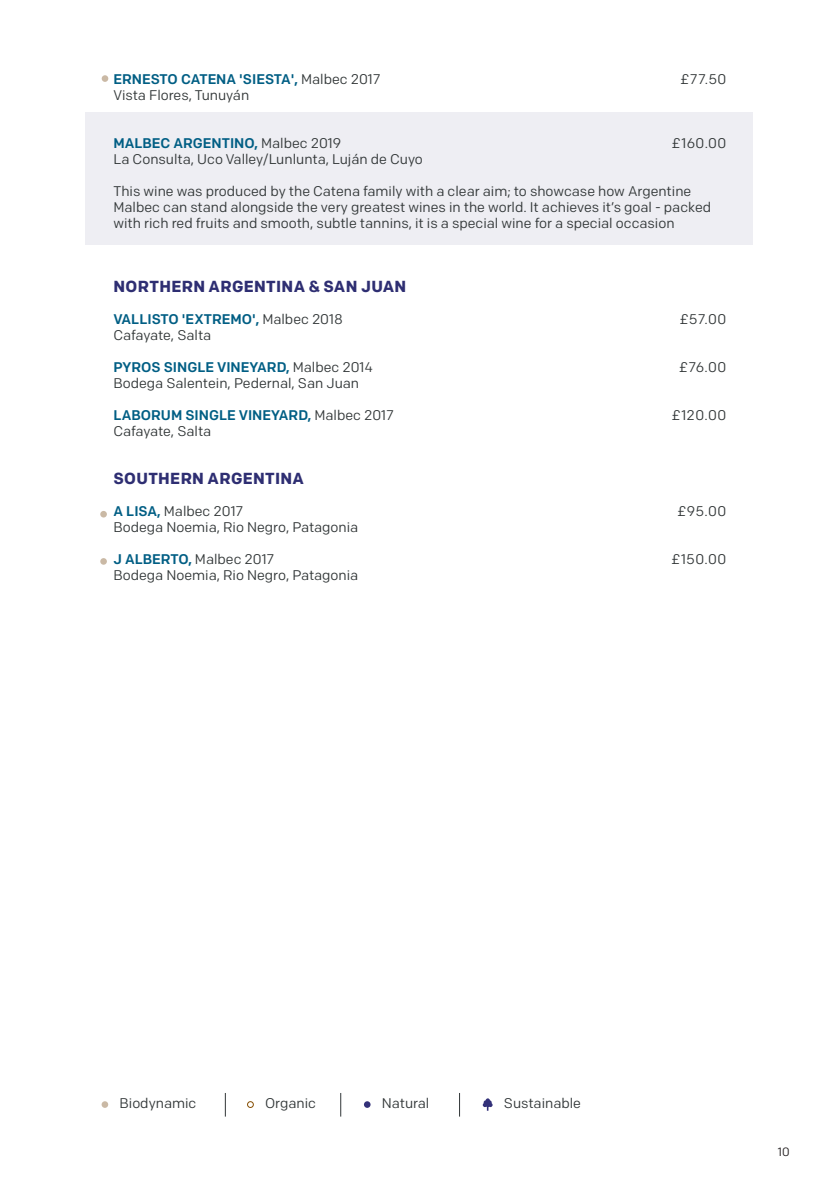
<style>
.page{position:relative;width:840px;height:1191px;background:#fff}
.page>*{position:absolute;margin:0;border:0;box-sizing:border-box;transform-origin:0 0}
.Page_title_9_5_12_sa{font:700 16px "Colfax";letter-spacing:.02em;color:#2e2e72}
.Wine_name_9_5_12_san{font:14px/16px "Colfax";color:#313637}
.Wine_name_9_5_12_san-2{font:500 14px "Colfax";color:#005e84}
.t1{font:12px "Colfax";color:#231f20}
.s1{font-weight:400;color:#313637}
.s2{font-weight:500;color:#005e84}
</style>
<div class="page">
<div style="left:85px;top:112px;width:667px;height:133px;background:#eeeef3"></div>
<div style="left:102px;top:75px;width:6px;height:7px;background:#cab9a5;border-radius:50%"></div>
<div style="left:100px;top:511px;width:7px;height:6px;background:#cab9a5;border-radius:50%"></div>
<div style="left:100px;top:558px;width:7px;height:7px;background:#cab9a5;border-radius:50%"></div>
<div style="left:101px;top:1101px;width:7px;height:6px;background:#cab9a5;border-radius:50%"></div>
<svg style="left:364px;top:1101px;width:6px;height:6px"></svg>
<svg style="left:247px;top:1101px;width:6px;height:6px"></svg>
<svg style="left:225px;top:1093px;width:1px;height:23px"></svg>
<svg style="left:340px;top:1093px;width:1px;height:23px"></svg>
<svg style="left:459px;top:1093px;width:1px;height:23px"></svg>
<svg style="left:482px;top:1098px;width:10px;height:12px"></svg>
<p class="Wine_name_9_5_12_san-2" style="left:113px;top:71px;width:268px">ERNESTO CATENA 'SIESTA', <span class="s1">Malbec 2017</span></p>
<p class="Wine_name_9_5_12_san" style="left:113px;top:87px;width:137px">Vista Flores, Tunuyán</p>
<p class="Wine_name_9_5_12_san-2" style="left:113px;top:135px;width:229px">MALBEC ARGENTINO, <span class="s1">Malbec 2019</span></p>
<p class="Wine_name_9_5_12_san" style="left:113px;top:151px;width:311px">La Consulta, Uco Valley/Lunlunta, Luján de Cuyo</p>
<p class="Wine_name_9_5_12_san" style="left:113px;top:183px;width:599px">This wine was produced by the Catena family with a clear aim; to showcase how Argentine<br>Malbec can stand alongside the very greatest wines in the world. It achieves it’s goal - packed with rich red fruits and smooth, subtle tannins, it is a special wine for a special occasion</p>
<p class="Wine_name_9_5_12_san" style="left:680px;top:71px;width:48px">£77.50</p>
<p class="Wine_name_9_5_12_san" style="left:671px;top:135px;width:56px">£160.00</p>
<p class="Page_title_9_5_12_sa" style="left:113px;top:277px;width:294px">NORTHERN ARGENTINA &amp; SAN JUAN</p>
<p class="Wine_name_9_5_12_san-2" style="left:113px;top:311px;width:231px">VALLISTO 'EXTREMO', <span class="s1">Malbec 2018</span></p>
<p class="Wine_name_9_5_12_san" style="left:113px;top:327px;width:99px">Cafayate, Salta</p>
<p class="Wine_name_9_5_12_san-2" style="left:113px;top:359px;width:261px">PYROS SINGLE VINEYARD, <span class="s1">Malbec 2014</span></p>
<p class="Wine_name_9_5_12_san" style="left:113px;top:375px;width:247px">Bodega Salentein, Pedernal, San Juan</p>
<p class="Wine_name_9_5_12_san-2" style="left:113px;top:407px;width:282px">LABORUM SINGLE VINEYARD, <span class="s1">Malbec 2017</span></p>
<p class="Wine_name_9_5_12_san" style="left:113px;top:423px;width:99px">Cafayate, Salta</p>
<p class="Page_title_9_5_12_sa" style="left:113px;top:469px;width:192px">SOUTHERN ARGENTINA</p>
<p class="Wine_name_9_5_12_san" style="left:113px;top:503px;width:131px"><span class="s2">A LISA,</span> Malbec 2017</p>
<p class="Wine_name_9_5_12_san" style="left:113px;top:519px;width:246px">Bodega Noemia, Rio Negro, Patagonia</p>
<p class="Wine_name_9_5_12_san" style="left:113px;top:551px;width:162px"><span class="s2">J ALBERTO,</span> Malbec 2017</p>
<p class="Wine_name_9_5_12_san" style="left:113px;top:567px;width:246px">Bodega Noemia, Rio Negro, Patagonia</p>
<p class="Wine_name_9_5_12_san" style="left:679px;top:311px;width:48px">£57.00</p>
<p class="Wine_name_9_5_12_san" style="left:678px;top:359px;width:49px">£76.00</p>
<p class="Wine_name_9_5_12_san" style="left:671px;top:407px;width:56px">£120.00</p>
<p class="Wine_name_9_5_12_san" style="left:676px;top:503px;width:51px">£95.00</p>
<p class="Wine_name_9_5_12_san" style="left:670px;top:551px;width:56px">£150.00</p>
<p class="Wine_name_9_5_12_san" style="left:119px;top:1095px;width:78px">Biodynamic</p>
<p class="Wine_name_9_5_12_san" style="left:265px;top:1095px;width:52px">Organic</p>
<p class="Wine_name_9_5_12_san" style="left:381px;top:1095px;width:49px">Natural</p>
<p class="Wine_name_9_5_12_san" style="left:503px;top:1095px;width:79px">Sustainable</p>
<p class="t1" style="left:777px;top:1144px;width:13px">10</p>
</div>
